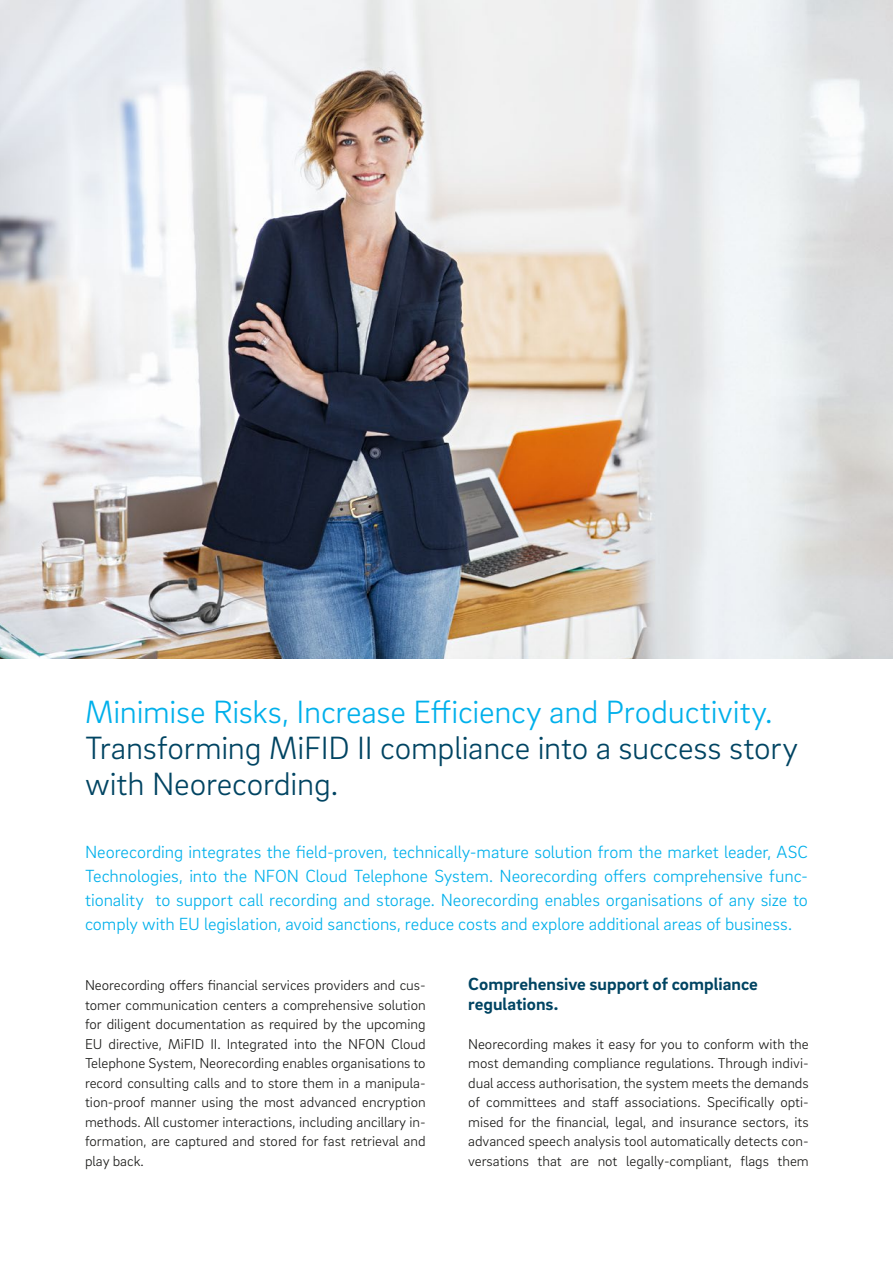
<style>
.page{position:relative;width:893px;height:1263px;background:#fff}
.page>*{position:absolute;margin:0;border:0;box-sizing:border-box;transform-origin:0 0}
.t1{font:300 33px/36px "Brix Sans";letter-spacing:-.005em;color:#004462}
.t2{font:300 33px "Brix Sans";letter-spacing:-.01em;color:#00b0eb}
.t3{font:300 18px/24px "Brix Sans";letter-spacing:-.005em;color:#00b0eb;text-align:justify}
.t4{font:700 18px/19.5px "Brix Sans";color:#004462}
.t5{font:300 14.55px/19.5px "Brix Sans";color:#1a1a18;text-align:justify}
</style>
<div class="page">
<img style="left:0;top:0;width:893px;height:659px">
<h1 class="t2" style="left:85px;top:691px;width:689px">Minimise Risks, Increase Efficiency and Productivity.</h1>
<h1 class="t1" style="left:85px;top:729px;width:715px">Transforming MiFID II compliance into a success story with Neorecording.</h1>
<p class="t3" style="left:85px;top:839px;width:724px">Neorecording integrates the field-proven, technically-mature solution from the market leader, ASC Technologies, into the NFON Cloud Telephone System. Neorecording offers comprehensive func&shy;tionality to support call recording and storage. Neorecording enables organisations of any size to comply with EU legislation, avoid sanctions, reduce costs and explore additional areas of business.</p>
<p class="t5" style="left:85px;top:975px;width:342px">Neorecording offers financial services providers and cus&shy;tomer communication centers a comprehensive solution for diligent documentation as required by the upcoming EU directive, MiFID II. Integrated into the NFON Cloud Telephone System, Neorecording enables organisations to record consulting calls and to store them in a manipula&shy;tion-proof manner using the most advanced encryption methods. All customer interactions, including ancillary in&shy;formation, are captured and stored for fast retrieval and play back.</p>
<p class="t4" style="left:468px;top:973px;width:291px">Comprehensive support of compliance regulations.</p>
<p class="t5" style="left:468px;top:1033px;width:342px">Neorecording makes it easy for you to conform with the most demanding compliance regulations. Through indivi&shy;dual access authorisation, the system meets the demands of committees and staff associations. Specifically opti&shy;mised for the financial, legal, and insurance sectors, its advanced speech analysis tool automatically detects con&shy;versations that are not legally-compliant, flags them</p>
</div>
